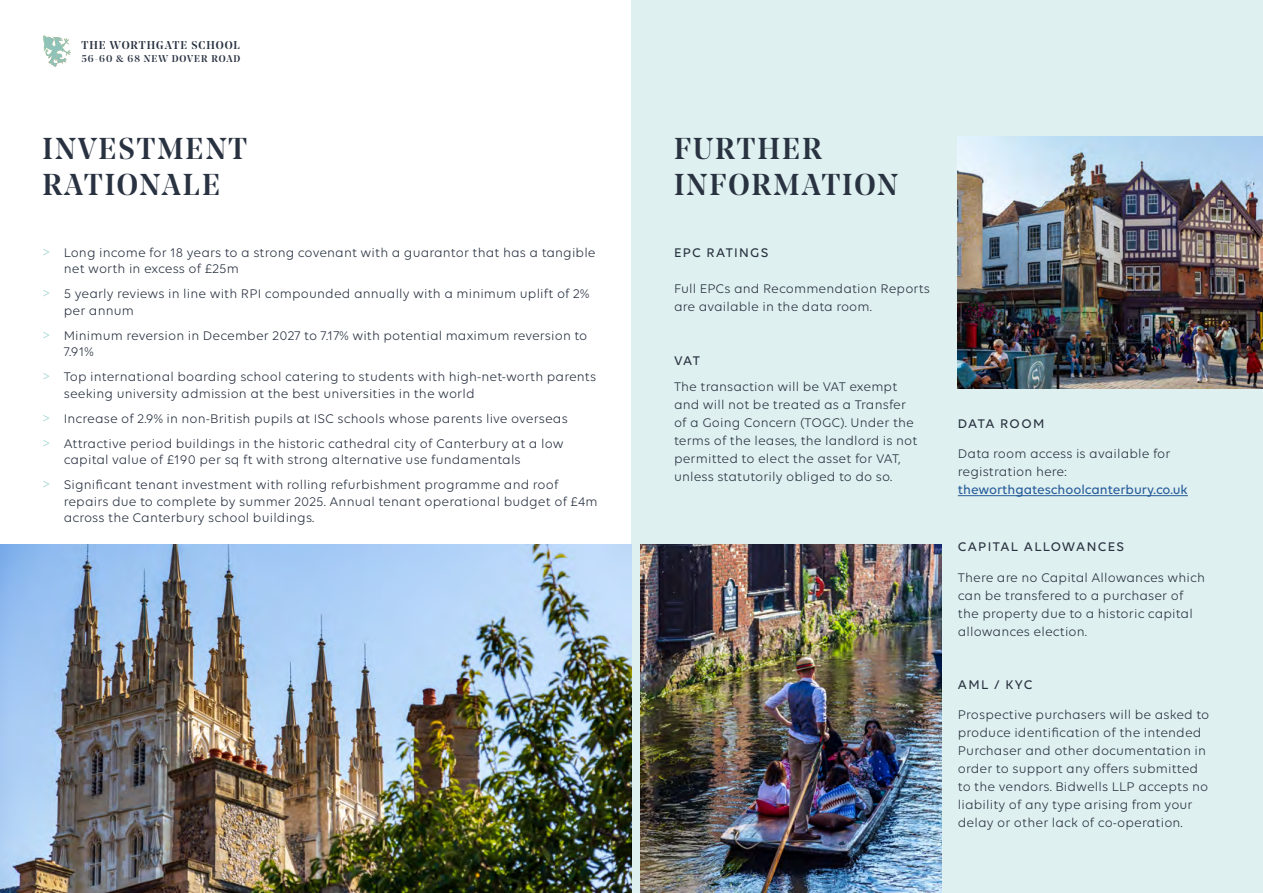
<style>
.page{position:relative;width:1263px;height:893px;background:#fff}
.page>*{position:absolute;margin:0;border:0;box-sizing:border-box;transform-origin:0 0}
.t1{font:500 30px/36px "Noe Display";letter-spacing:.07em;color:#293241}
.t2{font:13.5px/18px "Volte";letter-spacing:.01em;color:#293241}
.t3{font:500 13.5px "Volte";letter-spacing:.1em;color:#293241}
.t4{font:500 13.5px "Volte";color:#275b9b}
.t5{font:500 13.5px "Volte";letter-spacing:.075em;color:#293241}
.t6{font:500 11.25px "Noe Display";letter-spacing:.09em;color:#293241}
.t7{font:500 9.75px "Noe Display";letter-spacing:.1em;color:#293241}
.s1{font-size:15px;color:#a5d7d5}
</style>
<div class="page">
<div style="left:631px;top:0;width:632px;height:893px;background:#def0ef"></div>
<hr style="left:958px;top:495px;width:230px;height:1px;background:#275b9b">
<img style="left:0;top:545px;width:631px;height:348px">
<svg style="left:42px;top:35px;width:29px;height:32px"></svg>
<img style="left:640px;top:545px;width:302px;height:348px">
<img style="left:958px;top:136px;width:305px;height:252px">
<p class="t6" style="left:81px;top:38px;width:160px">THE WORTHGATE SCHOOL</p>
<p class="t7" style="left:81px;top:52px;width:160px">56-60 &amp; 68 NEW DOVER ROAD</p>
<h1 class="t1" style="left:43px;top:130px;width:206px">INVESTMENT<br>RATIONALE</h1>
<h1 class="t1" style="left:674px;top:130px;width:225px">FURTHER<br>INFORMATION</h1>
<p class="t2" style="left:64px;top:244px;width:533px;line-height:16.5px;text-indent:-21px"><span class="s1">&gt;</span> Long income for 18 years to a strong covenant with a guarantor that has a tangible net worth in excess of £25m</p>
<p class="t2" style="left:64px;top:285px;width:527px;line-height:16.5px;text-indent:-21px"><span class="s1">&gt;</span> 5 yearly reviews in line with RPI compounded annually with a minimum uplift of 2% per annum</p>
<p class="t2" style="left:64px;top:327px;width:525px;line-height:16.5px;text-indent:-21px"><span class="s1">&gt;</span> Minimum reversion in December 2027 to 7.17% with potential maximum reversion to<br>7.91%</p>
<p class="t2" style="left:64px;top:368px;width:534px;line-height:16.5px;text-indent:-21px"><span class="s1">&gt;</span> Top international boarding school catering to students with high-net-worth parents seeking university admission at the best universities in the world</p>
<p class="t2" style="left:43px;top:406px;width:527px;line-height:25px"><span class="s1">&gt;</span> Increase of 2.9% in non-British pupils at ISC schools whose parents live overseas <span class="s1">&gt;</span> Attractive period buildings in the historic cathedral city of Canterbury at a low</p>
<p class="t2" style="left:43px;top:447px;width:517px;line-height:25px;text-indent:21px">capital value of £190 per sq ft with strong alternative use fundamentals<br><span class="s1">&gt;</span> Significant tenant investment with rolling refurbishment programme and roof</p>
<p class="t2" style="left:64px;top:493px;width:535px;line-height:16.5px">repairs due to complete by summer 2025. Annual tenant operational budget of £4m across the Canterbury school buildings.</p>
<p class="t3" style="left:674px;top:245px;width:96px">EPC RATINGS</p>
<p class="t2" style="left:674px;top:279px;width:258px">Full EPCs and Recommendation Reports are available in the data room.</p>
<p class="t3" style="left:674px;top:353px;width:27px">VAT</p>
<p class="t2" style="left:674px;top:378px;width:245px">The transaction will be VAT exempt and will not be treated as a Transfer of a Going Concern (TOGC). Under the terms of the leases, the landlord is not permitted to elect the asset for VAT, unless statutorily obliged to do so.</p>
<p class="t5" style="left:958px;top:415px;width:88px">DATA ROOM</p>
<p class="t2" style="left:958px;top:445px;width:214px">Data room access is available for registration here:</p>
<p class="t4" style="left:958px;top:482px;width:232px">theworthgateschoolcanterbury.co.uk</p>
<p class="t3" style="left:958px;top:539px;width:168px">CAPITAL ALLOWANCES</p>
<p class="t2" style="left:958px;top:568px;width:249px">There are no Capital Allowances which can be transfered to a purchaser of the property due to a historic capital allowances election.</p>
<p class="t3" style="left:958px;top:676px;width:76px">AML / KYC</p>
<p class="t2" style="left:958px;top:706px;width:253px">Prospective purchasers will be asked to produce identification of the intended Purchaser and other documentation in order to support any offers submitted to the vendors. Bidwells LLP accepts no liability of any type arising from your delay or other lack of co-operation.</p>
</div>
